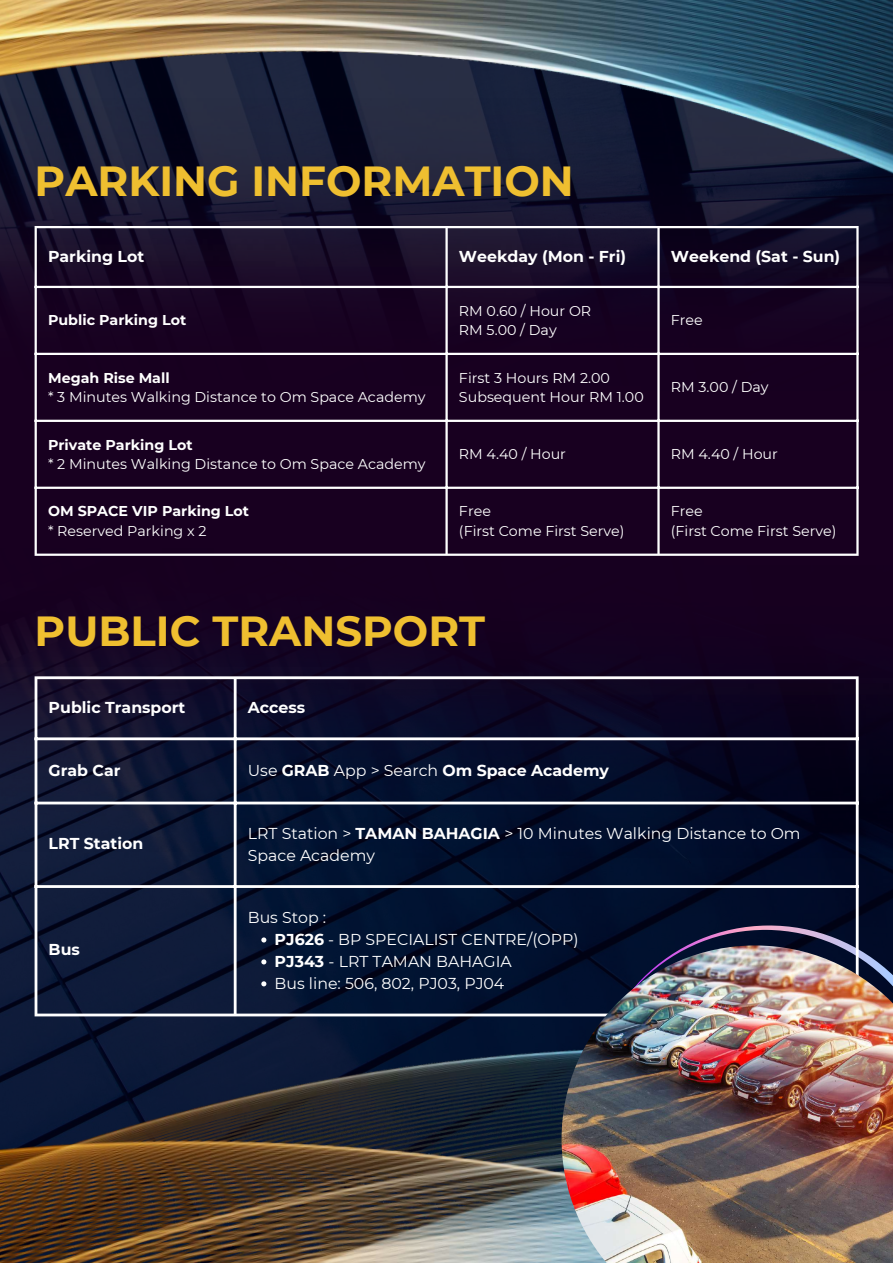
<style>
.page{position:relative;width:893px;height:1263px;background:#fff}
.page>*{position:absolute;margin:0;border:0;box-sizing:border-box;transform-origin:0 0}
.t1{font:700 42px "Montserrat";color:#efbf30}
.t2{font:15.75px/21.9px "Montserrat";color:#fff}
.t3{font:700 15.75px "Montserrat";color:#fff}
.t4{font:14.25px/19.6px "Montserrat";color:#fff}
.t5{font:700 14.25px "Montserrat";color:#fff}
.s1{font-weight:400}
.s2{font-weight:700}
</style>
<div class="page">
<img style="left:0;top:858px;width:893px;height:67px">
<img style="left:0;top:0;width:893px;height:99px">
<img style="left:0;top:925px;width:893px;height:338px">
<img style="left:0;top:99px;width:893px;height:759px">
<hr style="left:35px;top:228px;width:2px;height:326px;background:#fff">
<hr style="left:445px;top:228px;width:3px;height:326px;background:#fff">
<hr style="left:657px;top:228px;width:2px;height:326px;background:#fff">
<hr style="left:856px;top:228px;width:2px;height:326px;background:#fff">
<hr style="left:35px;top:226px;width:823px;height:2px;background:#fff">
<hr style="left:35px;top:286px;width:823px;height:2px;background:#fff">
<hr style="left:35px;top:353px;width:823px;height:2px;background:#fff">
<hr style="left:35px;top:420px;width:823px;height:2px;background:#fff">
<hr style="left:35px;top:487px;width:823px;height:2px;background:#fff">
<hr style="left:35px;top:554px;width:823px;height:2px;background:#fff">
<svg style="left:261px;top:937px;width:5px;height:5px"></svg>
<svg style="left:261px;top:959px;width:5px;height:5px"></svg>
<svg style="left:261px;top:981px;width:5px;height:5px"></svg>
<hr style="left:35px;top:679px;width:2px;height:334px;background:#fff">
<hr style="left:234px;top:679px;width:2px;height:334px;background:#fff">
<hr style="left:856px;top:679px;width:2px;height:334px;background:#fff">
<hr style="left:35px;top:676px;width:823px;height:3px;background:#fff">
<hr style="left:35px;top:737px;width:823px;height:3px;background:#fff">
<hr style="left:35px;top:802px;width:823px;height:2px;background:#fff">
<hr style="left:35px;top:885px;width:823px;height:3px;background:#fff">
<hr style="left:35px;top:1013px;width:823px;height:3px;background:#fff">
<img style="left:561px;top:945px;width:332px;height:318px">
<h1 class="t1" style="left:35px;top:155px;width:541px">PARKING INFORMATION</h1>
<p class="t3" style="left:48px;top:247px;width:98px">Parking Lot</p>
<p class="t3" style="left:459px;top:247px;width:169px">Weekday (Mon - Fri)</p>
<p class="t3" style="left:671px;top:247px;width:171px">Weekend (Sat - Sun)</p>
<p class="t5" style="left:48px;top:311px;width:140px">Public Parking Lot</p>
<p class="t4" style="left:459px;top:301px;width:134px">RM 0.60 / Hour OR<br>RM 5.00 / Day</p>
<p class="t4" style="left:671px;top:310px;width:33px">Free</p>
<p class="t5" style="left:48px;top:369px;width:123px">Megah Rise Mall</p>
<p class="t4" style="left:48px;top:387px;width:379px">* 3 Minutes Walking Distance to Om Space Academy</p>
<p class="t4" style="left:459px;top:368px;width:186px">First 3 Hours RM 2.00<br>Subsequent Hour RM 1.00</p>
<p class="t4" style="left:671px;top:377px;width:99px">RM 3.00 / Day</p>
<p class="t5" style="left:48px;top:436px;width:146px">Private Parking Lot</p>
<p class="t4" style="left:48px;top:454px;width:379px">* 2 Minutes Walking Distance to Om Space Academy</p>
<p class="t5" style="left:48px;top:503px;width:202px">OM SPACE VIP Parking Lot</p>
<p class="t4" style="left:48px;top:521px;width:160px">* Reserved Parking x 2</p>
<p class="t4" style="left:459px;top:444px;width:108px">RM 4.40 / Hour</p>
<p class="t4" style="left:671px;top:444px;width:108px">RM 4.40 / Hour</p>
<p class="t4" style="left:459px;top:501px;width:167px">Free<br>(First Come First Serve)</p>
<p class="t4" style="left:671px;top:501px;width:167px">Free<br>(First Come First Serve)</p>
<h1 class="t1" style="left:35px;top:606px;width:452px">PUBLIC TRANSPORT</h1>
<p class="t3" style="left:49px;top:698px;width:138px">Public Transport</p>
<p class="t3" style="left:248px;top:698px;width:59px">Access</p>
<p class="t3" style="left:49px;top:760px;width:74px">Grab Car</p>
<p class="t3" style="left:248px;top:760px;width:363px"><span class="s1">Use</span> GRAB <span class="s1">App &gt; Search</span> Om Space Academy</p>
<p class="t3" style="left:49px;top:834px;width:96px">LRT Station</p>
<p class="t2" style="left:248px;top:822px;width:554px">LRT Station &gt; <span class="s2">TAMAN BAHAGIA</span> &gt; 10 Minutes Walking Distance to Om<br>Space Academy</p>
<p class="t3" style="left:49px;top:940px;width:33px">Bus</p>
<p class="t2" style="left:275px;top:906px;width:305px;text-indent:-27px">Bus Stop :<br><span class="s2">PJ626</span> - BP SPECIALIST CENTRE/(OPP)<br><span class="s2">PJ343</span> - LRT TAMAN BAHAGIA<br>Bus line: 506, 802, PJ03, PJ04</p>
</div>
